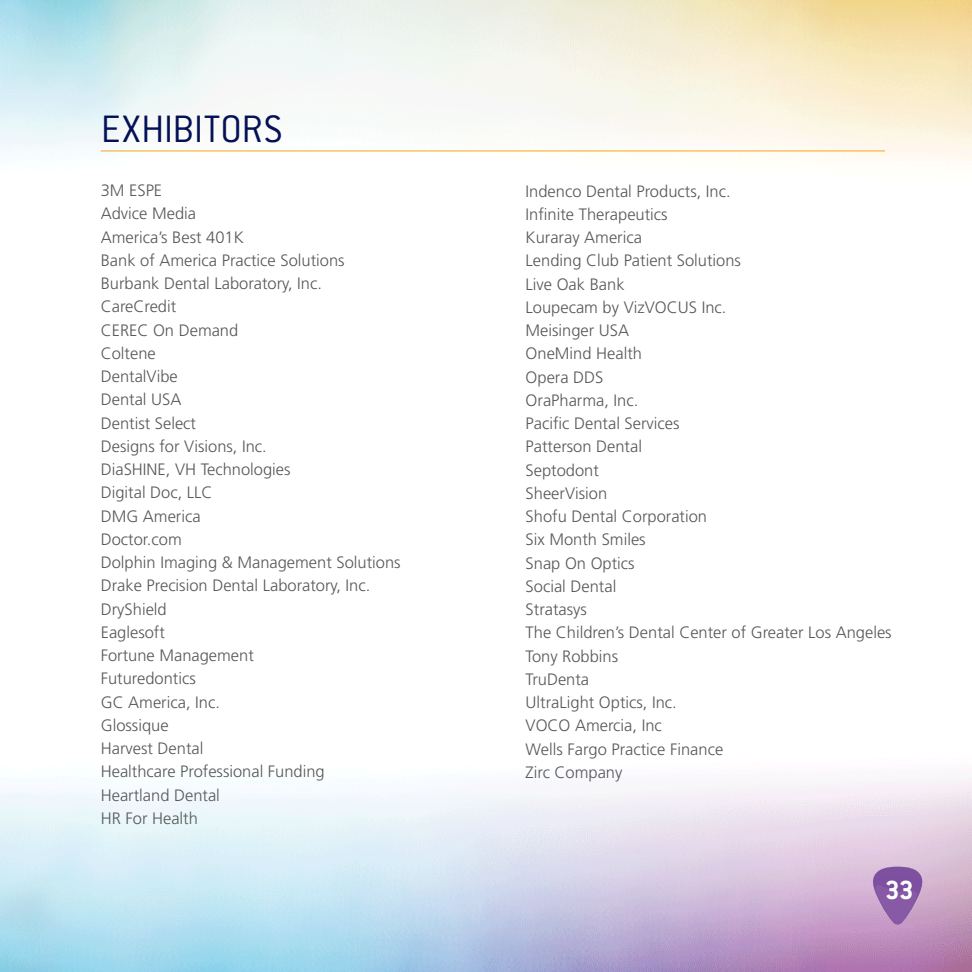
<style>
.page{position:relative;width:972px;height:972px;background:#fff}
.page>*{position:absolute;margin:0;border:0;box-sizing:border-box;transform-origin:0 0}
.t1{font:300 42px "Conduit ITC Pro";letter-spacing:.005em;color:#041156}
.t2{font:700 28.8px "Conduit ITC Pro";color:#fff}
.t3{font:300 16.5px "Frutiger";color:#57585a}
</style>
<div class="page">
<img style="left:0;top:778px;width:972px;height:194px">
<img style="left:0;top:0;width:972px;height:162px">
<hr style="left:101px;top:151px;width:784px;height:1px;background:#f9a51b">
<svg style="left:871px;top:867px;width:53px;height:58px;background:#9c71b0"></svg>
<p class="t1" style="left:101px;top:106px;width:183px">EXHIBITORS</p>
<p class="t3" style="left:101px;top:181px;width:63px">3M ESPE</p>
<p class="t3" style="left:101px;top:204px;width:97px">Advice Media</p>
<p class="t3" style="left:101px;top:228px;width:145px">America’s Best 401K</p>
<p class="t3" style="left:101px;top:251px;width:245px">Bank of America Practice Solutions</p>
<p class="t3" style="left:101px;top:274px;width:223px">Burbank Dental Laboratory, Inc.</p>
<p class="t3" style="left:101px;top:297px;width:77px">CareCredit</p>
<p class="t3" style="left:101px;top:321px;width:139px">CEREC On Demand</p>
<p class="t3" style="left:101px;top:344px;width:57px">Coltene</p>
<p class="t3" style="left:101px;top:367px;width:79px">DentalVibe</p>
<p class="t3" style="left:101px;top:390px;width:82px">Dental USA</p>
<p class="t3" style="left:101px;top:414px;width:97px">Dentist Select</p>
<p class="t3" style="left:101px;top:437px;width:168px">Designs for Visions, Inc.</p>
<p class="t3" style="left:101px;top:460px;width:191px">DiaSHINE, VH Technologies</p>
<p class="t3" style="left:101px;top:483px;width:113px">Digital Doc, LLC</p>
<p class="t3" style="left:101px;top:507px;width:101px">DMG America</p>
<p class="t3" style="left:101px;top:530px;width:82px">Doctor.com</p>
<p class="t3" style="left:101px;top:553px;width:301px">Dolphin Imaging &amp; Management Solutions</p>
<p class="t3" style="left:101px;top:576px;width:271px">Drake Precision Dental Laboratory, Inc.</p>
<p class="t3" style="left:101px;top:600px;width:68px">DryShield</p>
<p class="t3" style="left:101px;top:623px;width:66px">Eaglesoft</p>
<p class="t3" style="left:101px;top:646px;width:155px">Fortune Management</p>
<p class="t3" style="left:101px;top:669px;width:97px">Futuredontics</p>
<p class="t3" style="left:101px;top:693px;width:121px">GC America, Inc.</p>
<p class="t3" style="left:101px;top:716px;width:69px">Glossique</p>
<p class="t3" style="left:101px;top:739px;width:104px">Harvest Dental</p>
<p class="t3" style="left:101px;top:762px;width:226px">Healthcare Professional Funding</p>
<p class="t3" style="left:101px;top:786px;width:121px">Heartland Dental</p>
<p class="t3" style="left:101px;top:809px;width:99px">HR For Health</p>
<p class="t3" style="left:526px;top:182px;width:207px">Indenco Dental Products, Inc.</p>
<p class="t3" style="left:526px;top:205px;width:144px">Infinite Therapeutics</p>
<p class="t3" style="left:526px;top:228px;width:118px">Kuraray America</p>
<p class="t3" style="left:526px;top:251px;width:217px">Lending Club Patient Solutions</p>
<p class="t3" style="left:526px;top:275px;width:100px">Live Oak Bank</p>
<p class="t3" style="left:526px;top:298px;width:202px">Loupecam by VizVOCUS Inc.</p>
<p class="t3" style="left:526px;top:321px;width:105px">Meisinger USA</p>
<p class="t3" style="left:526px;top:344px;width:118px">OneMind Health</p>
<p class="t3" style="left:526px;top:368px;width:79px">Opera DDS</p>
<p class="t3" style="left:526px;top:391px;width:114px">OraPharma, Inc.</p>
<p class="t3" style="left:526px;top:414px;width:155px">Pacific Dental Services</p>
<p class="t3" style="left:526px;top:437px;width:118px">Patterson Dental</p>
<p class="t3" style="left:526px;top:461px;width:75px">Septodont</p>
<p class="t3" style="left:526px;top:484px;width:83px">SheerVision</p>
<p class="t3" style="left:526px;top:507px;width:183px">Shofu Dental Corporation</p>
<p class="t3" style="left:526px;top:530px;width:122px">Six Month Smiles</p>
<p class="t3" style="left:526px;top:554px;width:111px">Snap On Optics</p>
<p class="t3" style="left:526px;top:577px;width:92px">Social Dental</p>
<p class="t3" style="left:526px;top:600px;width:63px">Stratasys</p>
<p class="t3" style="left:526px;top:623px;width:368px">The Children’s Dental Center of Greater Los Angeles</p>
<p class="t3" style="left:526px;top:647px;width:94px">Tony Robbins</p>
<p class="t3" style="left:526px;top:670px;width:65px">TruDenta</p>
<p class="t3" style="left:526px;top:693px;width:153px">UltraLight Optics, Inc.</p>
<p class="t3" style="left:526px;top:716px;width:138px">VOCO Amercia, Inc</p>
<p class="t3" style="left:526px;top:740px;width:199px">Wells Fargo Practice Finance</p>
<p class="t3" style="left:526px;top:763px;width:98px">Zirc Company</p>
<p class="t2" style="left:885px;top:873px;width:30px">33</p>
</div>
